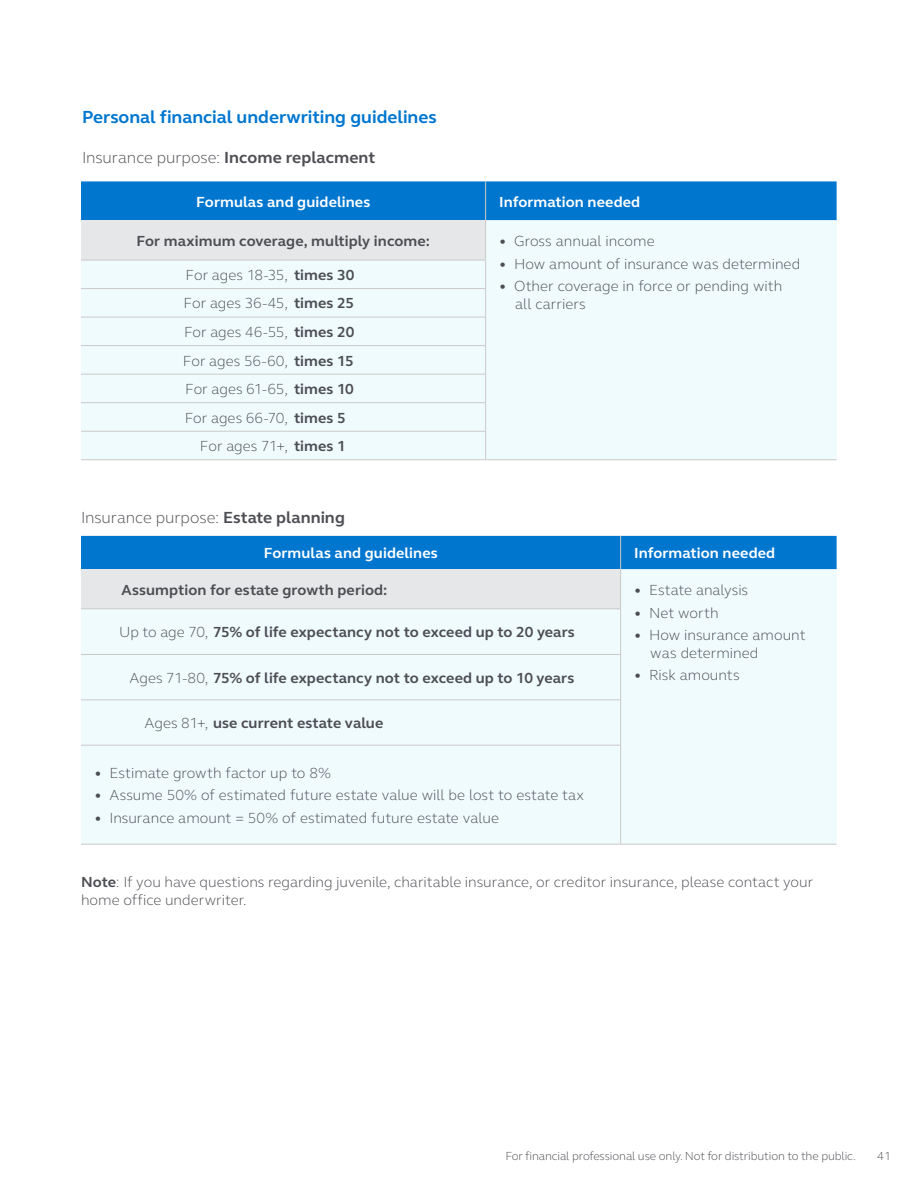
<style>
.page{position:relative;width:918px;height:1188px;background:#fff}
.page>*{position:absolute;margin:0;border:0;box-sizing:border-box;transform-origin:0 0}
.t1{font:700 18px "FS Elliot Pro";color:#0076cf}
.t2{font:300 16.5px "FS Elliot Pro";letter-spacing:-.005em;color:#4d4e53}
.t3{font:300 15px/28.5px "FS Elliot Pro";color:#4d4e53}
.t4{font:700 15px "FS Elliot Pro";letter-spacing:.005em;color:#4d4e53}
.t5{font:700 15px "FS Elliot Pro";letter-spacing:.01em;color:#fff}
.t6{font:300 12px "FS Elliot Pro";letter-spacing:-.01em;color:#4d4e53}
.s1{font-weight:700}
.s2{font-weight:300}
</style>
<div class="page">
<div style="left:81px;top:181px;width:756px;height:39px;background:#0076cf"></div>
<svg style="left:81px;top:220px;width:756px;height:239px;fill:#f0fbfe"></svg>
<hr style="left:485px;top:181px;width:1px;height:39px;background:#ccc9c8">
<hr style="left:485px;top:220px;width:1px;height:40px;background:#ccc9c8">
<svg style="left:485px;top:261px;width:1px;height:198px"></svg>
<hr style="left:81px;top:260px;width:405px;height:1px;background:#ccc9c8">
<hr style="left:81px;top:288px;width:405px;height:1px;background:#ccc9c8">
<hr style="left:81px;top:317px;width:405px;height:1px;background:#ccc9c8">
<hr style="left:81px;top:345px;width:405px;height:1px;background:#ccc9c8">
<hr style="left:81px;top:374px;width:405px;height:1px;background:#ccc9c8">
<hr style="left:81px;top:402px;width:405px;height:1px;background:#ccc9c8">
<hr style="left:81px;top:431px;width:405px;height:1px;background:#ccc9c8">
<hr style="left:81px;top:459px;width:405px;height:1px;background:#ccc9c8">
<hr style="left:486px;top:459px;width:351px;height:1px;background:#ccc9c8">
<div style="left:81px;top:536px;width:756px;height:33px;background:#0076cf"></div>
<svg style="left:81px;top:569px;width:756px;height:275px;fill:#f0fbfe"></svg>
<hr style="left:620px;top:536px;width:1px;height:33px;background:#ccc9c8">
<hr style="left:620px;top:569px;width:1px;height:39px;background:#ccc9c8">
<hr style="left:620px;top:609px;width:1px;height:45px;background:#ccc9c8">
<hr style="left:620px;top:655px;width:1px;height:44px;background:#ccc9c8">
<hr style="left:620px;top:700px;width:1px;height:45px;background:#ccc9c8">
<hr style="left:620px;top:746px;width:1px;height:98px;background:#ccc9c8">
<hr style="left:81px;top:608px;width:540px;height:1px;background:#ccc9c8">
<hr style="left:81px;top:654px;width:540px;height:1px;background:#ccc9c8">
<hr style="left:81px;top:699px;width:540px;height:1px;background:#ccc9c8">
<hr style="left:81px;top:745px;width:540px;height:1px;background:#ccc9c8">
<hr style="left:621px;top:844px;width:216px;height:1px;background:#ccc9c8">
<hr style="left:81px;top:844px;width:540px;height:1px;background:#ccc9c8">
<p class="t1" style="left:82px;top:104px;width:356px">Personal financial underwriting guidelines</p>
<p class="t2" style="left:82px;top:146px;width:295px">Insurance purpose: <span class="s1">Income replacment</span></p>
<p class="t5" style="left:196px;top:191px;width:176px">Formulas and guidelines</p>
<p class="t5" style="left:499px;top:191px;width:143px">Information needed</p>
<p class="t4" style="left:137px;top:231px;width:295px">For maximum coverage, multiply income:</p>
<p class="t3" style="left:499px;top:227px;width:157px"><span class="s1">•</span> Gross annual income</p>
<p class="t3" style="left:499px;top:249px;width:303px"><span class="s1">•</span> How amount of insurance was determined</p>
<p class="t3" style="left:515px;top:276px;width:268px;line-height:18px;text-indent:-16px"><span class="s1">•</span> Other coverage in force or pending with all carriers</p>
<p class="t3" style="left:183px;top:260px;width:173px;text-align:center">For ages 18-35, <span class="s1">times 30<br></span>For ages 36-45, <span class="s1">times 25<br></span>For ages 46-55, <span class="s1">times 20<br></span>For ages 56-60, <span class="s1">times 15<br></span>For ages 61-65, <span class="s1">times 10<br></span>For ages 66-70, <span class="s1">times 5<br></span>For ages 71+, <span class="s1">times 1</span></p>
<p class="t2" style="left:81px;top:506px;width:265px">Insurance purpose: <span class="s1">Estate planning</span></p>
<p class="t5" style="left:264px;top:543px;width:176px">Formulas and guidelines</p>
<p class="t5" style="left:634px;top:543px;width:143px">Information needed</p>
<p class="t4" style="left:122px;top:580px;width:267px">Assumption for estate growth period:</p>
<p class="t3" style="left:634px;top:576px;width:116px"><span class="s1">•</span> Estate analysis</p>
<p class="t3" style="left:634px;top:598px;width:86px"><span class="s1">•</span> Net worth</p>
<p class="t3" style="left:650px;top:626px;width:157px;line-height:18px;text-indent:-16px"><span class="s1">•</span> How insurance amount was determined</p>
<p class="t3" style="left:634px;top:661px;width:107px"><span class="s1">•</span> Risk amounts</p>
<p class="t4" style="left:119px;top:622px;width:457px"><span class="s2">Up to age 70,</span> 75% of life expectancy not to exceed up to 20 years</p>
<p class="t4" style="left:130px;top:668px;width:446px"><span class="s2">Ages 71-80,</span> 75% of life expectancy not to exceed up to 10 years</p>
<p class="t4" style="left:145px;top:713px;width:240px"><span class="s2">Ages 81+,</span> use current estate value</p>
<p class="t3" style="left:94px;top:758px;width:238px"><span class="s1">•</span> Estimate growth factor up to 8%</p>
<p class="t3" style="left:94px;top:781px;width:491px"><span class="s1">•</span> Assume 50% of estimated future estate value will be lost to estate tax</p>
<p class="t3" style="left:94px;top:803px;width:406px"><span class="s1">•</span> Insurance amount = 50% of estimated future estate value</p>
<p class="t3" style="left:81px;top:873px;width:734px;line-height:18px"><span class="s1">Note</span>: If you have questions regarding juvenile, charitable insurance, or creditor insurance, please contact your home office underwriter.</p>
<p class="t6" style="left:505px;top:1147px;width:352px">For financial professional use only. Not for distribution to the public.</p>
<p class="t6" style="left:877px;top:1147px;width:15px">41</p>
</div>
